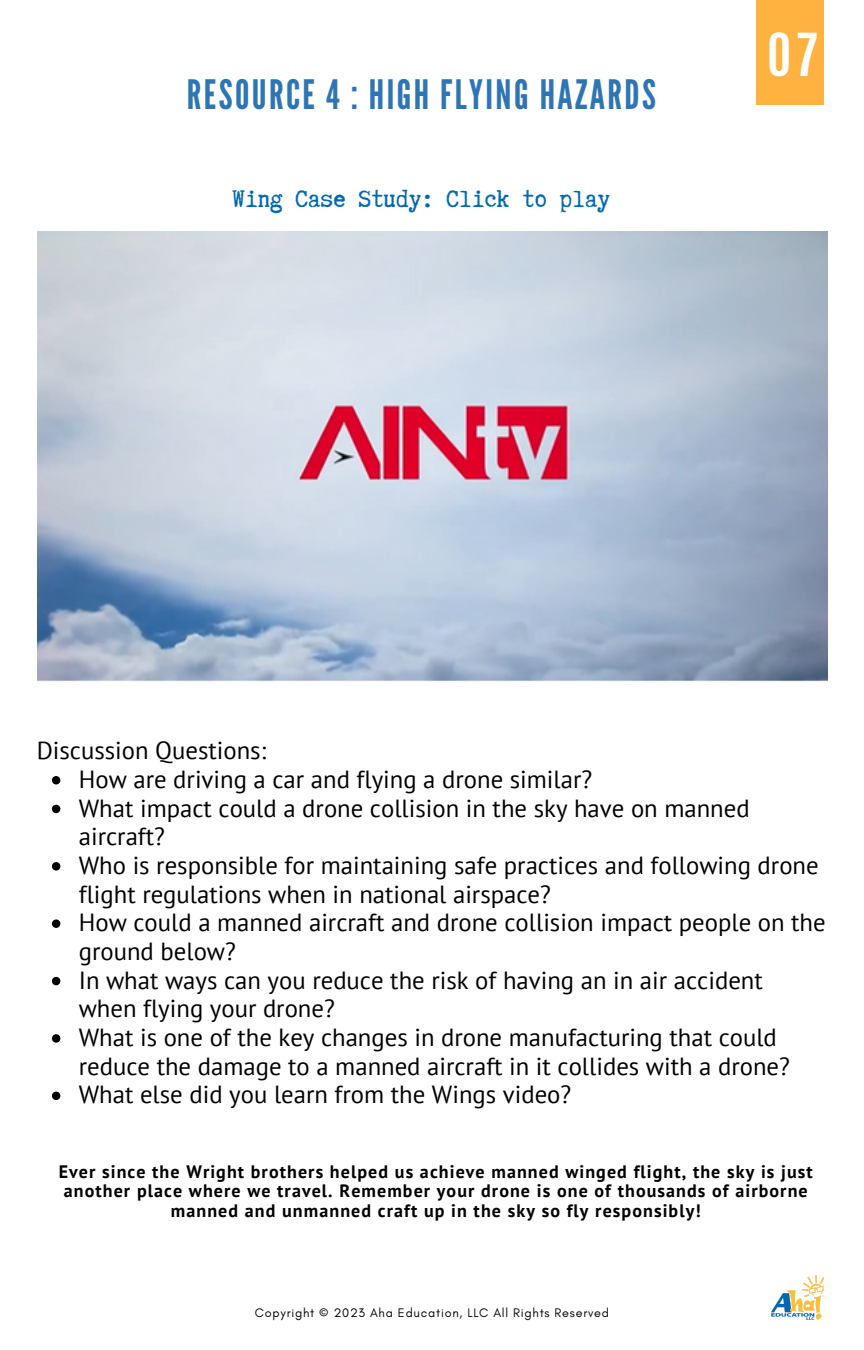
<style>
.page{position:relative;width:864px;height:1350px;background:#fff}
.page>*{position:absolute;margin:0;border:0;box-sizing:border-box;transform-origin:0 0}
.t1{font:700 49.5px "Antonio";color:#fff}
.t2{font:40.5px "League Gothic";letter-spacing:.06em;color:#2e75b6}
.t3{font:28.35px "Truetypewriter Polygl OTT";color:#0068b3}
.t4{font:24.75px/28.8px "PT Sans";color:#000}
.t5{font:700 18px/19.6px "PT Sans";letter-spacing:.06em;color:#000;text-align:center}
.t6{font:12.6px "Glacial Indifference";letter-spacing:.06em;color:#000}
</style>
<div class="page">
<div style="left:756px;top:0;width:67px;height:105px;background:#ffb23f"></div>
<img style="left:771px;top:1276px;width:53px;height:44px">
<img style="left:37px;top:232px;width:790px;height:450px">
<svg style="left:52px;top:776px;width:8px;height:8px"></svg>
<svg style="left:52px;top:805px;width:8px;height:8px"></svg>
<svg style="left:52px;top:862px;width:8px;height:9px"></svg>
<svg style="left:52px;top:919px;width:8px;height:9px"></svg>
<svg style="left:52px;top:977px;width:8px;height:8px"></svg>
<svg style="left:52px;top:1034px;width:8px;height:9px"></svg>
<svg style="left:52px;top:1092px;width:8px;height:8px"></svg>
<h2 class="t2" style="left:187px;top:71px;width:471px">RESOURCE 4 : HIGH FLYING HAZARDS</h2>
<p class="t3" style="left:233px;top:184px;width:379px">Wing Case Study: Click to play</p>
<h1 class="t1" style="left:767px;top:20px;width:53px">07</h1>
<p class="t4" style="left:79px;top:736px;width:748px;text-indent:-42px">Discussion Questions:<br>How are driving a car and flying a drone similar?<br>What impact could a drone collision in the sky have on manned aircraft?<br>Who is responsible for maintaining safe practices and following drone flight regulations when in national airspace?<br>How could a manned aircraft and drone collision impact people on the ground below?<br>In what ways can you reduce the risk of having an in air accident when flying your drone?<br>What is one of the key changes in drone manufacturing that could reduce the damage to a manned aircraft in it collides with a drone?<br>What else did you learn from the Wings video?</p>
<p class="t5" style="left:59px;top:1161px;width:756px">Ever since the Wright brothers helped us achieve manned winged flight, the sky is just another place where we travel. Remember your drone is one of thousands of airborne manned and unmanned craft up in the sky so fly responsibly!</p>
<p class="t6" style="left:255px;top:1305px;width:356px">Copyright © 2023 Aha Education, LLC All Rights Reserved</p>
</div>
